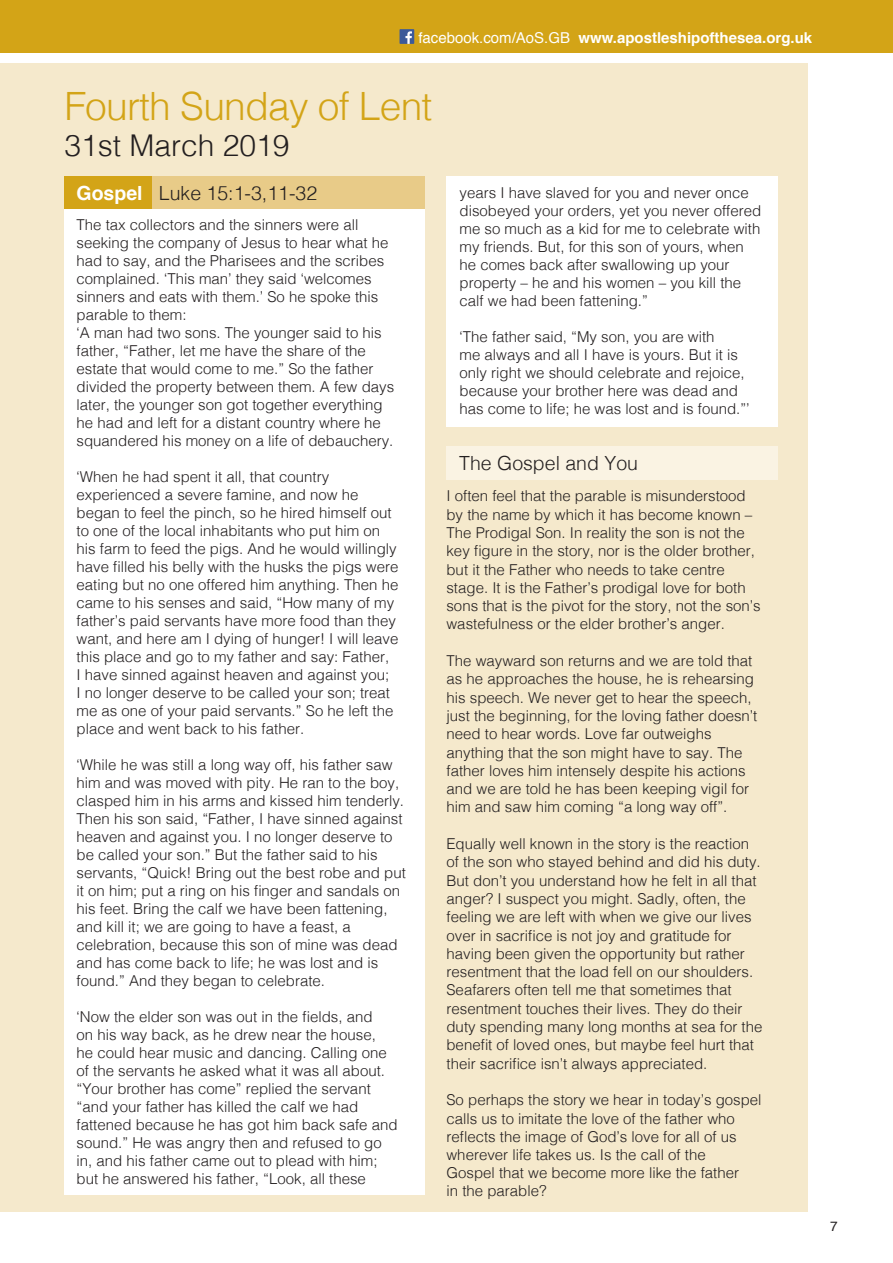
<style>
.page{position:relative;width:893px;height:1263px;background:#fff}
.page>*{position:absolute;margin:0;border:0;box-sizing:border-box;transform-origin:0 0}
.t1{font:300 39px "Helvetica";letter-spacing:-.02em;color:#d3a417}
.t2{font:300 30px "Helvetica";color:#231f20}
.t3{font:300 19.5px "Helvetica";color:#231f20}
.t4{font:300 15px/18px "Helvetica";color:#231f20}
.t5{font:700 15px "Helvetica";color:#fff}
.t6{font:13.5px "Helvetica";color:#231f20}
.s1{font-weight:400}
.s2{font-weight:700;color:#fff}
</style>
<div class="page">
<div style="left:0;top:0;width:893px;height:53px;background:#d3a417"></div>
<div style="left:400px;top:29px;width:14px;height:15px;background:#3c5a99"></div>
<svg style="left:405px;top:31px;width:7px;height:13px"></svg>
<div style="left:0;top:64px;width:808px;height:1148px;background:#f5e9cc"></div>
<div style="left:64px;top:176px;width:361px;height:1019px;background:#fff"></div>
<div style="left:446px;top:176px;width:332px;height:251px;background:#fff"></div>
<div style="left:64px;top:176px;width:361px;height:33px;background:#e8cb88"></div>
<div style="left:64px;top:176px;width:88px;height:33px;background:#d3a417"></div>
<div style="left:447px;top:446px;width:331px;height:34px;background:#faf3e3"></div>
<p class="t5" style="left:418px;top:25px;width:395px"><span class="s1">facebook.com/AoS.GB</span> www.apostleshipofthesea.org.uk</p>
<h1 class="t1" style="left:64px;top:73px;width:370px">Fourth Sunday of Lent</h1>
<h2 class="t2" style="left:64px;top:120px;width:227px">31st March 2019</h2>
<h3 class="t3" style="left:77px;top:176px;width:242px"><span class="s2">Gospel</span> Luke 15:1-3,11-32</h3>
<p class="t4" style="left:77px;top:215px;width:319px">The tax collectors and the sinners were all seeking the company of Jesus to hear what he had to say, and the Pharisees and the scribes complained. ‘This man’ they said ‘welcomes sinners and eats with them.’ So he spoke this parable to them:<br>‘A man had two sons. The younger said to his father, “Father, let me have the share of the estate that would come to me.” So the father divided the property between them. A few days later, the younger son got together everything he had and left for a distant country where he squandered his money on a life of debauchery.</p>
<p class="t4" style="left:77px;top:467px;width:323px">‘When he had spent it all, that country experienced a severe famine, and now he began to feel the pinch, so he hired himself out to one of the local inhabitants who put him on his farm to feed the pigs. And he would willingly have filled his belly with the husks the pigs were eating but no one offered him anything. Then he came to his senses and said, “How many of my father’s paid servants have more food than they want, and here am I dying of hunger! I will leave this place and go to my father and say: Father,<br>I have sinned against heaven and against you;<br>I no longer deserve to be called your son; treat me as one of your paid servants.” So he left the place and went back to his father.</p>
<p class="t4" style="left:77px;top:755px;width:331px">‘While he was still a long way off, his father saw him and was moved with pity. He ran to the boy, clasped him in his arms and kissed him tenderly.<br>Then his son said, “Father, I have sinned against heaven and against you. I no longer deserve to be called your son.” But the father said to his servants, “Quick! Bring out the best robe and put it on him; put a ring on his finger and sandals on his feet. Bring the calf we have been fattening, and kill it; we are going to have a feast, a celebration, because this son of mine was dead and has come back to life; he was lost and is found.” And they began to celebrate.</p>
<p class="t4" style="left:77px;top:1007px;width:322px">‘Now the elder son was out in the fields, and<br>on his way back, as he drew near the house,<br>he could hear music and dancing. Calling one of the servants he asked what it was all about. “Your brother has come” replied the servant “and your father has killed the calf we had fattened because he has got him back safe and sound.” He was angry then and refused to go in, and his father came out to plead with him; but he answered his father, “Look, all these</p>
<p class="t4" style="left:460px;top:183px;width:303px">years I have slaved for you and never once disobeyed your orders, yet you never offered me so much as a kid for me to celebrate with my friends. But, for this son of yours, when he comes back after swallowing up your property – he and his women – you kill the calf we had been fattening.”</p>
<p class="t4" style="left:460px;top:327px;width:292px">‘The father said, “My son, you are with<br>me always and all I have is yours. But it is only right we should celebrate and rejoice, because your brother here was dead and has come to life; he was lost and is found.”’</p>
<h3 class="t3" style="left:459px;top:447px;width:180px">The Gospel and You</h3>
<p class="t4" style="left:446px;top:486px;width:316px">I often feel that the parable is misunderstood by the name by which it has become known – The Prodigal Son. In reality the son is not the key figure in the story, nor is the older brother, but it the Father who needs to take centre stage. It is the Father’s prodigal love for both sons that is the pivot for the story, not the son’s wastefulness or the elder brother’s anger.</p>
<p class="t4" style="left:446px;top:650px;width:312px">The wayward son returns and we are told that as he approaches the house, he is rehearsing his speech. We never get to hear the speech, just the beginning, for the loving father doesn’t need to hear words. Love far outweighs anything that the son might have to say. The father loves him intensely despite his actions and we are told he has been keeping vigil for him and saw him coming “a long way off”.</p>
<p class="t4" style="left:446px;top:833px;width:317px">Equally well known in the story is the reaction of the son who stayed behind and did his duty.<br>But don’t you understand how he felt in all that anger? I suspect you might. Sadly, often, the feeling we are left with when we give our lives over in sacrifice is not joy and gratitude for having been given the opportunity but rather resentment that the load fell on our shoulders.<br>Seafarers often tell me that sometimes that resentment touches their lives. They do their duty spending many long months at sea for the benefit of loved ones, but maybe feel hurt that their sacrifice isn’t always appreciated.</p>
<p class="t4" style="left:446px;top:1090px;width:317px">So perhaps the story we hear in today’s gospel calls us to imitate the love of the father who reflects the image of God’s love for all of us wherever life takes us. Is the call of the<br>Gospel that we become more like the father<br>in the parable?</p>
<p class="t6" style="left:830px;top:1215px;width:9px">7</p>
</div>
